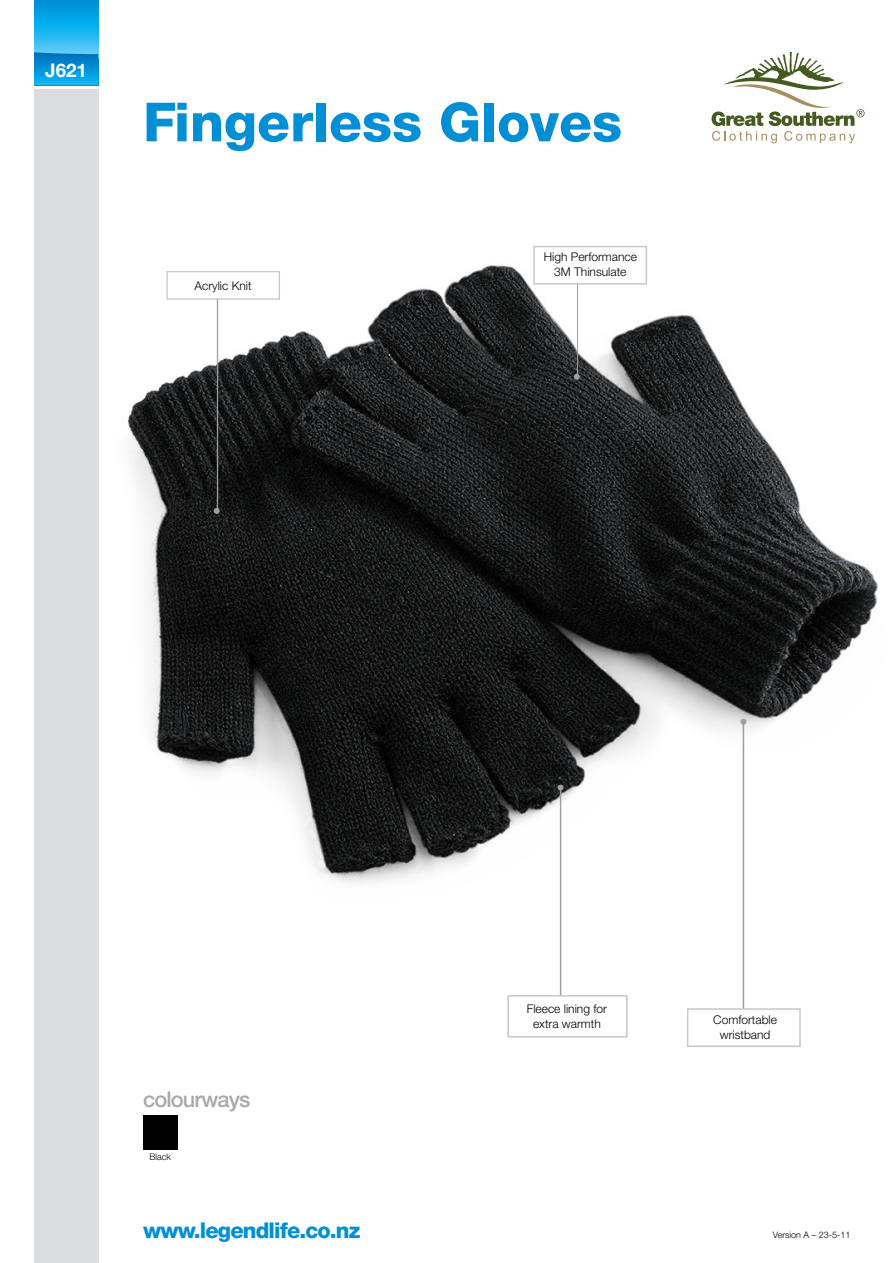
<style>
.page{position:relative;width:893px;height:1263px;background:#fff}
.page>*{position:absolute;margin:0;border:0;box-sizing:border-box;transform-origin:0 0}
.t1{font:800 54px "Helvetica Neue LT Std";color:#008fd5}
.t2{font:800 21.75px "Helvetica Neue LT Std";letter-spacing:-.04em;color:#008fd5}
.t3{font:500 21.75px "Helvetica Neue LT Std";letter-spacing:-.04em;color:#a7a9ac}
.t4{font:700 18.75px "Helvetica Neue LT Std";color:#fff}
.t5{font:300 12px/14.4px "Helvetica Neue LT Std";color:#000;text-align:center}
.t6{font:300 9px "Helvetica Neue LT Std";color:#000}
</style>
<div class="page">
<img style="left:98px;top:164px;width:780px;height:813px">
<div style="left:34px;top:89px;width:64px;height:1174px;background:#dcddde"></div>
<svg style="left:34px;top:0;width:64px;height:52px;background:#18adea"></svg>
<svg style="left:34px;top:52px;width:64px;height:33px;background:#0796d9"></svg>
<hr style="left:560px;top:787px;width:1px;height:209px;background:#9d9fa2">
<svg style="left:558px;top:784px;width:6px;height:6px"></svg>
<hr style="left:743px;top:722px;width:1px;height:295px;background:#9d9fa2">
<svg style="left:740px;top:719px;width:6px;height:6px"></svg>
<svg style="left:574px;top:374px;width:6px;height:6px"></svg>
<svg style="left:214px;top:508px;width:6px;height:6px"></svg>
<div style="left:507px;top:995px;width:121px;height:42px;border:2px solid #c7c8ca"></div>
<div style="left:700px;top:1009px;width:87px;height:28px;background:#fff"></div>
<div style="left:687px;top:1008px;width:114px;height:39px;border:2px solid #c7c8ca"></div>
<div style="left:143px;top:1116px;width:34px;height:34px;background:#000"></div>
<svg style="left:712px;top:52px;width:152px;height:91px"></svg>
<hr style="left:577px;top:282px;width:1px;height:94px;background:#9d9fa2">
<div style="left:533px;top:246px;width:114px;height:39px;border:2px solid #c7c8ca"></div>
<hr style="left:217px;top:299px;width:1px;height:212px;background:#9d9fa2">
<div style="left:166px;top:271px;width:114px;height:29px;border:1px solid #c7c8ca"></div>
<h3 class="t4" style="left:45px;top:58px;width:43px">J621</h3>
<h1 class="t1" style="left:143px;top:90px;width:480px">Fingerless Gloves</h1>
<p class="t5" style="left:195px;top:278px;width:59px">Acrylic Knit</p>
<p class="t5" style="left:544px;top:250px;width:95px">High Performance<br>3M Thinsulate</p>
<h2 class="t3" style="left:143px;top:1086px;width:109px">colourways</h2>
<p class="t6" style="left:149px;top:1151px;width:23px">Black</p>
<h2 class="t2" style="left:143px;top:1217px;width:219px">www.legendlife.co.nz</h2>
<p class="t5" style="left:527px;top:1001px;width:82px">Fleece lining for extra warmth</p>
<p class="t5" style="left:713px;top:1012px;width:65px">Comfortable wristband</p>
<p class="t6" style="left:773px;top:1229px;width:79px">Version A – 23-5-11</p>
</div>
